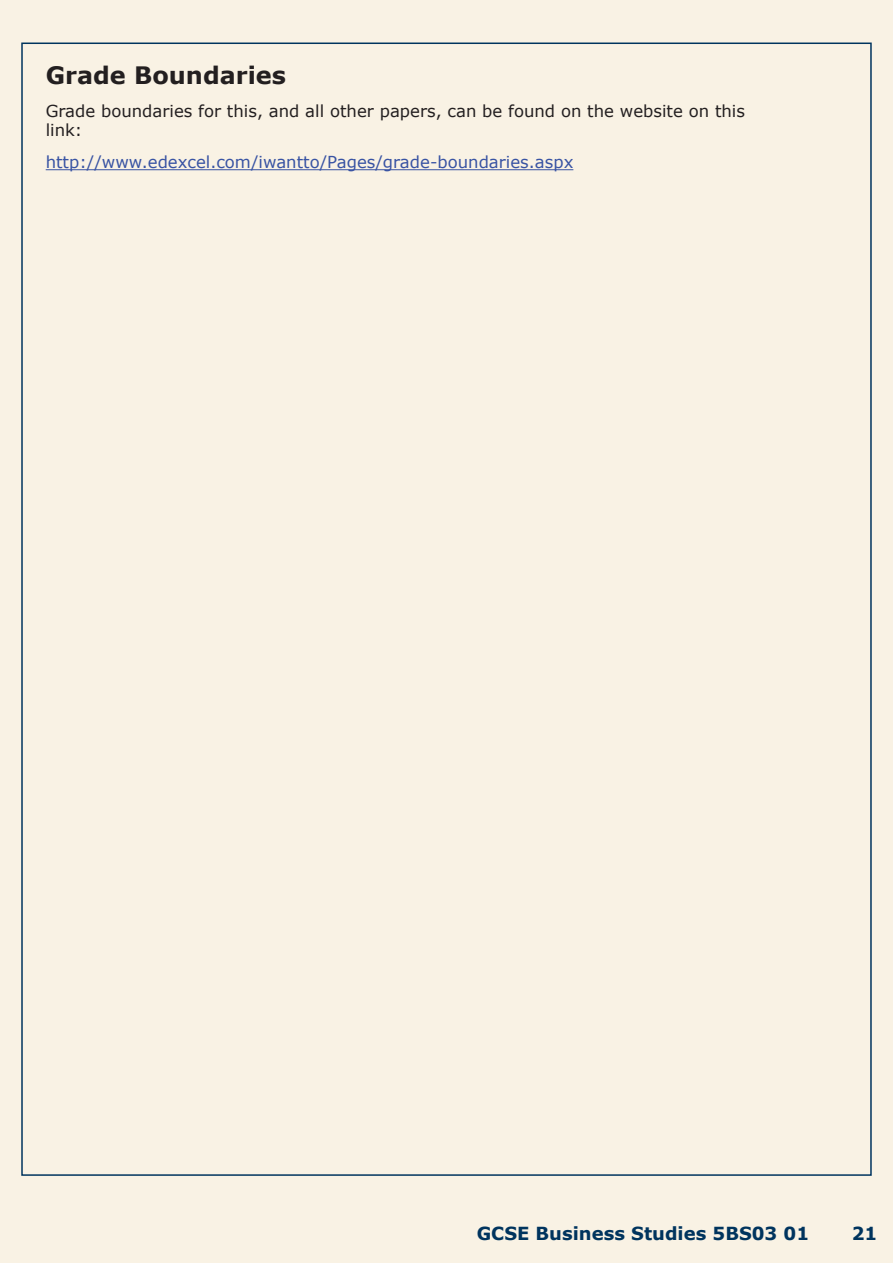
<style>
.page{position:relative;width:893px;height:1263px;background:#f9f2e4}
.page>*{position:absolute;margin:0;border:0;box-sizing:border-box;transform-origin:0 0}
.t1{font:700 24px "Verdana";color:#231f20}
.t2{font:700 18px "Verdana";color:#00345e}
.t3{font:16.5px/19.5px "Verdana";color:#231f20}
.t4{font:16.5px "Verdana";color:#3853a3}
</style>
<div class="page">
<hr style="left:46px;top:169px;width:527px;height:1px;background:#3853a3">
<h1 class="t1" style="left:46px;top:60px;width:242px">Grade Boundaries</h1>
<p class="t3" style="left:46px;top:100px;width:701px">Grade boundaries for this, and all other papers, can be found on the website on this link:</p>
<p class="t4" style="left:46px;top:152px;width:529px">http://www.edexcel.com/iwantto/Pages/grade-boundaries.aspx</p>
<p class="t2" style="left:477px;top:1222px;width:334px">GCSE Business Studies 5BS03 01</p>
<p class="t2" style="left:852px;top:1222px;width:27px">21</p>
</div>
